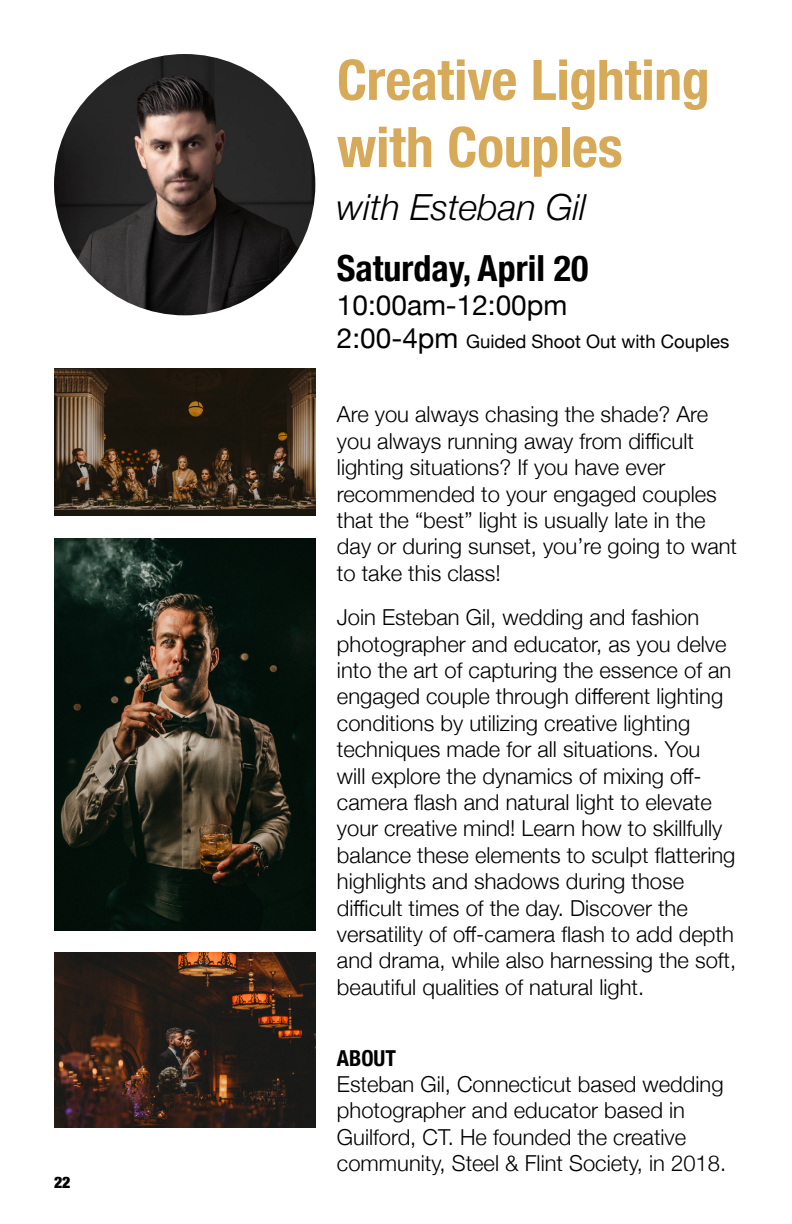
<style>
.page{position:relative;width:792px;height:1224px;background:#fff}
.page>*{position:absolute;margin:0;border:0;box-sizing:border-box;transform-origin:0 0}
.t1{font:700 condensed 56px/67.2px "Helvetica Neue";letter-spacing:-.005em;color:#d7aa59}
.t2{font:700 condensed 36px "Helvetica Neue";color:#000}
.t3{font:italic 300 36px "Helvetica Neue";color:#000}
.t4{font:28px "Helvetica Neue";color:#000}
.t5{font:300 22px/26.4px "Helvetica Neue";color:#000}
.t6{font:700 condensed 22px "Helvetica Neue";color:#000}
.t7{font:18.4px "Helvetica Neue";color:#000}
.t8{font:900 condensed 16px "Helvetica Neue";color:#000}
.s1{font-size:28px}
</style>
<div class="page">
<img style="left:54px;top:54px;width:261px;height:261px;border-radius:131px">
<img style="left:54px;top:538px;width:261px;height:392px">
<img style="left:54px;top:369px;width:261px;height:147px">
<img style="left:54px;top:953px;width:261px;height:174px">
<p class="t8" style="left:54px;top:1169px;width:18px">22</p>
<h1 class="t1" style="left:337px;top:42px;width:374px">Creative Lighting with Couples</h1>
<h2 class="t3" style="left:337px;top:179px;width:251px">with Esteban Gil</h2>
<h2 class="t2" style="left:337px;top:238px;width:253px">Saturday, April 20</h2>
<p class="t4" style="left:337px;top:285px;width:232px">10:00am-12:00pm</p>
<p class="t7" style="left:337px;top:328px;width:394px"><span class="s1">2:00-4pm</span> Guided Shoot Out with Couples</p>
<p class="t5" style="left:337px;top:400px;width:402px">Are you always chasing the shade? Are you always running away from difficult lighting situations? If you have ever recommended to your engaged couples that the “best” light is usually late in the day or during sunset, you’re going to want to take this class!</p>
<p class="t5" style="left:337px;top:602px;width:401px">Join Esteban Gil, wedding and fashion photographer and educator, as you delve into the art of capturing the essence of an engaged couple through different lighting conditions by utilizing creative lighting techniques made for all situations. You<br>will explore the dynamics of mixing off&shy;camera flash and natural light to elevate your creative mind! Learn how to skillfully balance these elements to sculpt flattering highlights and shadows during those difficult times of the day. Discover the versatility of off-camera flash to add depth and drama, while also harnessing the soft, beautiful qualities of natural light.</p>
<p class="t6" style="left:337px;top:1039px;width:61px">ABOUT</p>
<p class="t5" style="left:337px;top:1069px;width:391px">Esteban Gil, Connecticut based wedding photographer and educator based in Guilford, CT. He founded the creative community, Steel &amp; Flint Society, in 2018.</p>
</div>
